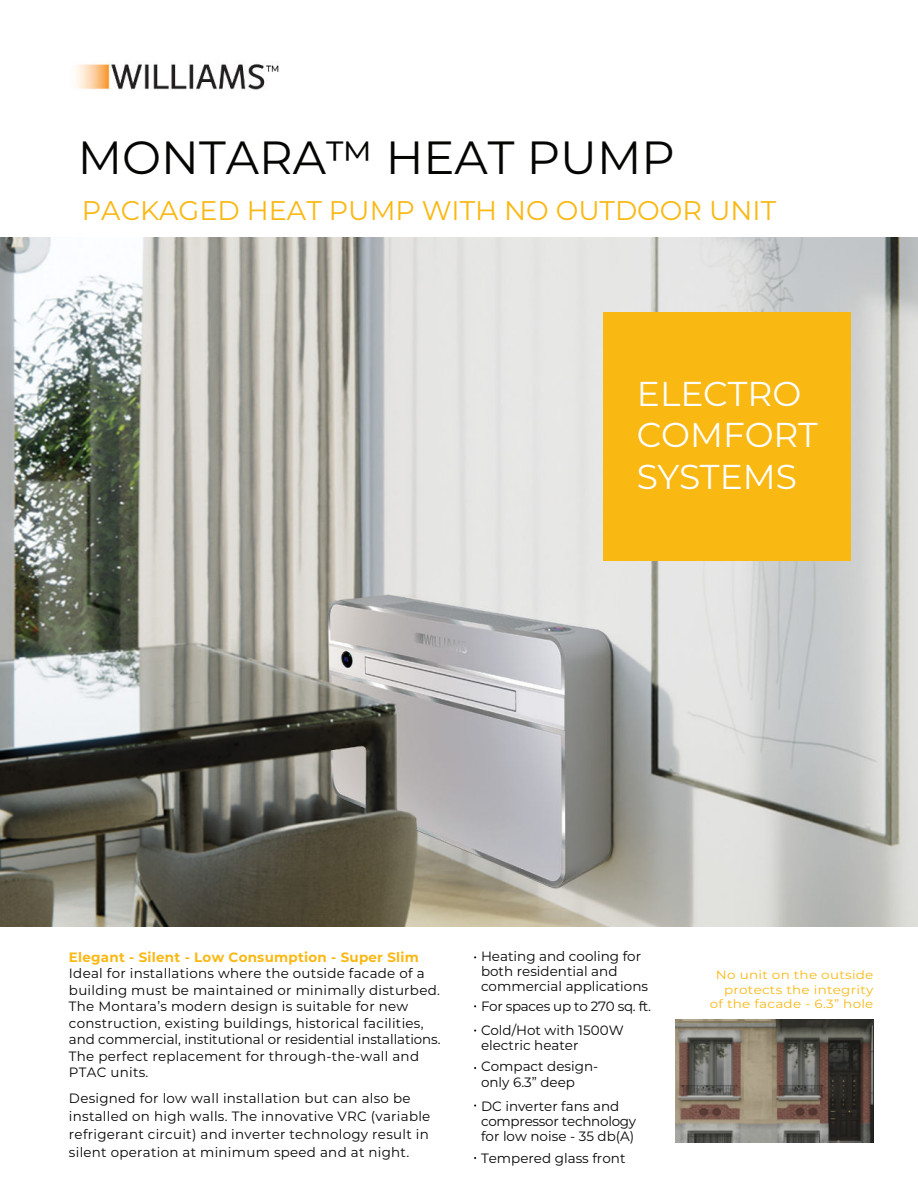
<style>
.page{position:relative;width:918px;height:1188px;background:#fff}
.page>*{position:absolute;margin:0;border:0;box-sizing:border-box;transform-origin:0 0}
.t1{font:46.5px "Montserrat";color:#050504}
.t2{font:34.5px/41.4px "Montserrat";color:#fff}
.t3{font:27px "Montserrat";color:#fab813}
.t4{font:13.5px/16.5px "Montserrat";letter-spacing:.02em;color:#050504}
.t5{font:13.5px/15px "Montserrat";color:#050504}
.t6{font:13.5px/15px "Montserrat";letter-spacing:-.01em;color:#050504}
.t7{font:700 13.5px "Montserrat";letter-spacing:.02em;color:#fab813}
.t8{font:13.5px "Montserrat";letter-spacing:-.02em;color:#050504}
.t9{font:11.85px/14.2px "Montserrat";letter-spacing:.02em;color:#fab813;text-align:right;scale:1.13 1}
</style>
<div class="page">
<img style="left:0;top:238px;width:918px;height:688px">
<img style="left:676px;top:1019px;width:197px;height:124px">
<img style="left:74px;top:61px;width:205px;height:29px">
<div style="left:603px;top:313px;width:247px;height:248px;background:#fab813"></div>
<h1 class="t1" style="left:78px;top:135px;width:599px">MONTARA™ HEAT PUMP</h1>
<h3 class="t3" style="left:82px;top:197px;width:696px">PACKAGED HEAT PUMP WITH NO OUTDOOR UNIT</h3>
<h2 class="t2" style="left:637px;top:374px;width:183px">ELECTRO<br>COMFORT<br>SYSTEMS</h2>
<p class="t7" style="left:69px;top:951px;width:352px">Elegant - Silent - Low Consumption - Super Slim</p>
<p class="t4" style="left:69px;top:966px;width:373px">Ideal for installations where the outside facade of a building must be maintained or minimally disturbed.<br>The Montara’s modern design is suitable for new construction, existing buildings, historical facilities, and commercial, institutional or residential installations.<br>The perfect replacement for through-the-wall and PTAC units.</p>
<p class="t4" style="left:69px;top:1089px;width:363px;line-height:18px">Designed for low wall installation but can also be installed on high walls. The innovative VRC (variable refrigerant circuit) and inverter technology result in silent operation at minimum speed and at night.</p>
<p class="t5" style="left:481px;top:949px;width:169px">Heating and cooling for both residential and commercial applications</p>
<p class="t8" style="left:481px;top:1000px;width:171px">For spaces up to 270 sq. ft.</p>
<p class="t5" style="left:481px;top:1023px;width:144px">Cold/Hot with 1500W electric heater</p>
<p class="t5" style="left:481px;top:1059px;width:119px;line-height:16.2px">Compact design&shy;only 6.3” deep</p>
<p class="t6" style="left:481px;top:1099px;width:157px">DC inverter fans and compressor technology for low noise - 35 db(A)</p>
<p class="t5" style="left:481px;top:1151px;width:146px">Tempered glass front</p>
<p class="t9" style="left:710px;top:968px;width:146px">No unit on the outside protects the integrity of the facade - 6.3” hole</p>
</div>
